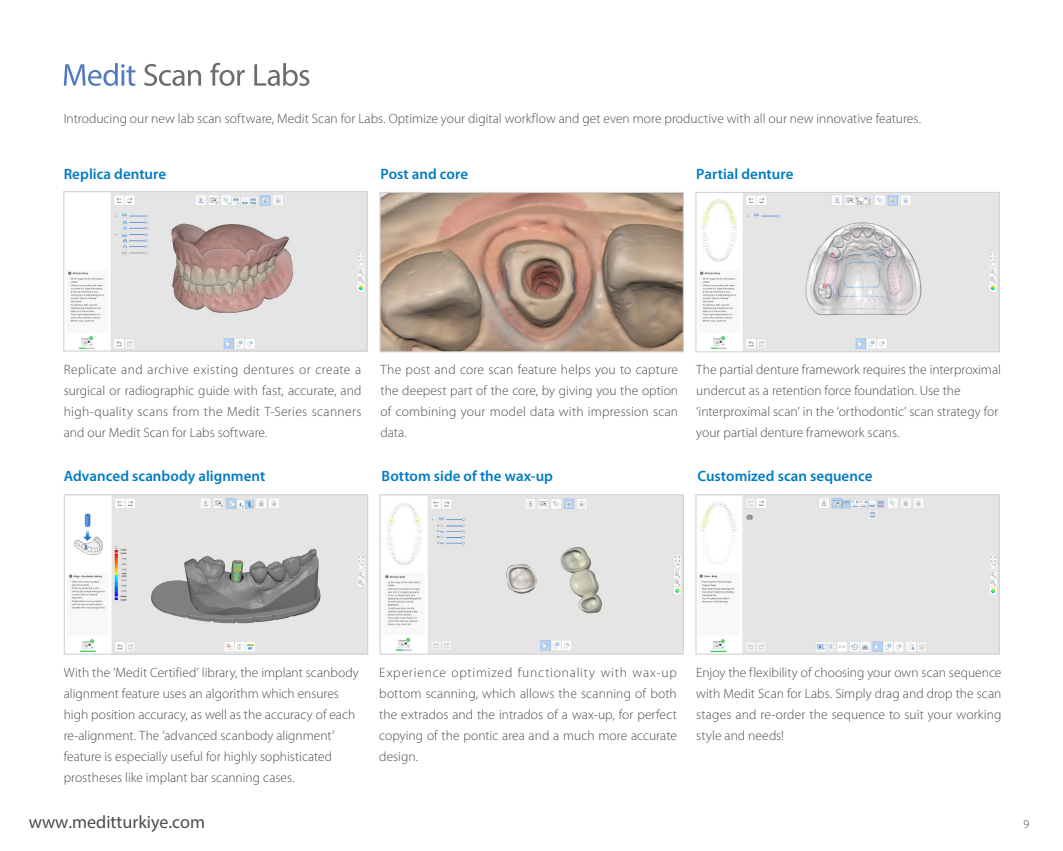
<style>
.page{position:relative;width:1063px;height:851px;background:#fff}
.page>*{position:absolute;margin:0;border:0;box-sizing:border-box;transform-origin:0 0}
.t1{font:18px "Myriad Pro";color:#4b4c4d}
.t2{font:600 15px "Myriad Pro";color:#007bc2}
.t3{font:300 13.5px/21px "Myriad Pro";color:#4b4c4d;text-align:justify}
.t4{font:300 12px "Myriad Pro";color:#4b4c4d}
</style>
<div class="page">
<img style="left:68px;top:193px;width:298px;height:156px">
<div style="left:63px;top:191px;width:305px;height:160px;border:1px solid #d1d2d4"></div>
<svg style="left:64px;top:63px;width:71px;height:23px"></svg>
<svg style="left:144px;top:64px;width:57px;height:22px"></svg>
<svg style="left:210px;top:63px;width:35px;height:23px"></svg>
<svg style="left:254px;top:63px;width:55px;height:23px"></svg>
<img style="left:381px;top:194px;width:301px;height:156px">
<div style="left:379px;top:192px;width:305px;height:160px;border:1px solid #d1d2d4"></div>
<img style="left:700px;top:194px;width:298px;height:156px">
<div style="left:695px;top:192px;width:305px;height:160px;border:1px solid #d1d2d4"></div>
<img style="left:69px;top:496px;width:297px;height:156px">
<div style="left:64px;top:494px;width:304px;height:160px;border:1px solid #d1d2d4"></div>
<img style="left:385px;top:496px;width:297px;height:156px">
<div style="left:379px;top:494px;width:305px;height:160px;border:1px solid #d1d2d4"></div>
<img style="left:699px;top:496px;width:299px;height:156px">
<div style="left:695px;top:494px;width:305px;height:160px;border:1px solid #d1d2d4"></div>
<p class="t3" style="left:64px;top:108px;width:859px">Introducing our new lab scan software, Medit Scan for Labs. Optimize your digital workflow and get even more productive with all our new innovative features.</p>
<p class="t2" style="left:64px;top:165px;width:104px">Replica denture</p>
<p class="t2" style="left:381px;top:165px;width:89px">Post and core</p>
<p class="t2" style="left:696px;top:165px;width:99px">Partial denture</p>
<p class="t3" style="left:64px;top:359px;width:299px">Replicate and archive existing dentures or create a surgical or radiographic guide with fast, accurate, and high-quality scans from the Medit T-Series scanners and our Medit Scan for Labs software.</p>
<p class="t3" style="left:381px;top:359px;width:299px">The post and core scan feature helps you to capture the deepest part of the core, by giving you the option of combining your model data with impression scan data.</p>
<p class="t2" style="left:64px;top:466px;width:203px">Advanced scanbody alignment</p>
<p class="t2" style="left:382px;top:466px;width:173px">Bottom side of the wax-up</p>
<p class="t3" style="left:696px;top:359px;width:306px;text-align:left">The partial denture framework requires the interproximal undercut as a retention force foundation. Use the ‘interproximal scan’ in the ‘orthodontic’ scan strategy for your partial denture framework scans.</p>
<p class="t2" style="left:698px;top:466px;width:176px">Customized scan sequence</p>
<p class="t3" style="left:64px;top:661px;width:297px;text-align:left">With the ‘Medit Certified’ library, the implant scanbody alignment feature uses an algorithm which ensures high position accuracy, as well as the accuracy of each re-alignment. The ‘advanced scanbody alignment’ feature is especially useful for highly sophisticated prostheses like implant bar scanning cases.</p>
<h1 class="t1" style="left:29px;top:810px;width:178px">www.meditturkiye.com</h1>
<p class="t3" style="left:379px;top:661px;width:299px">Experience optimized functionality with wax-up bottom scanning, which allows the scanning of both the extrados and the intrados of a wax-up, for perfect copying of the pontic area and a much more accurate design.</p>
<p class="t3" style="left:696px;top:661px;width:307px">Enjoy the flexibility of choosing your own scan sequence with Medit Scan for Labs. Simply drag and drop the scan stages and re-order the sequence to suit your working style and needs!</p>
<p class="t4" style="left:1023px;top:816px;width:7px">9</p>
</div>
